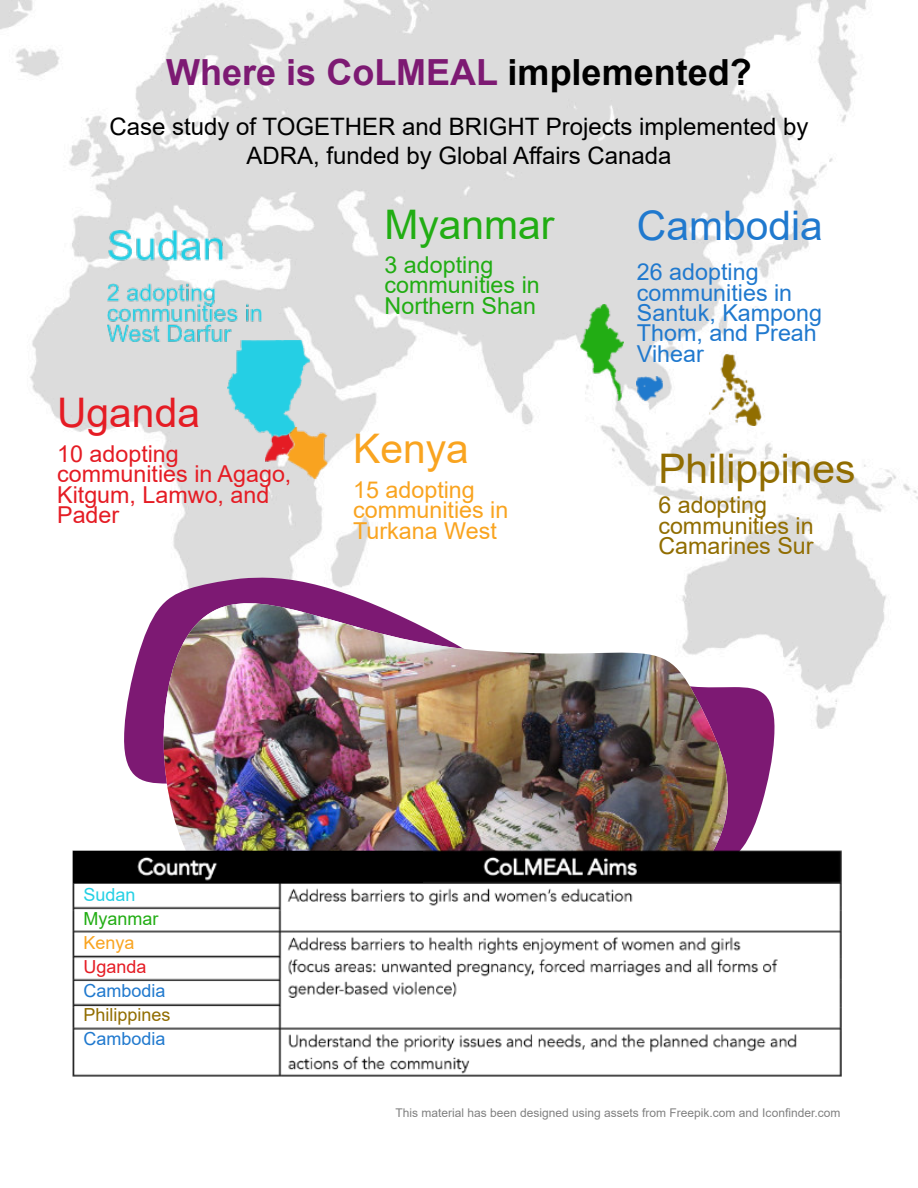
<style>
.page{position:relative;width:918px;height:1188px;background:#fff}
.page>*{position:absolute;margin:0;border:0;box-sizing:border-box;transform-origin:0 0}
.t1{font:40.8px "Arial";color:#916d01}
.t2{font:40.8px "Arial";color:#2079ce}
.t3{font:40.8px "Arial";color:#21ad13}
.t4{font:40.8px "Arial";color:#e51c24}
.t5{font:40.8px "Arial";color:#f9a420}
.t6{font:700 36px "Arial";color:#7d1a73}
.t7{font:24px/28.8px "Arial";color:#000;text-align:center}
.t8{font:23.25px/20.4px "Arial";color:#2079ce}
.t9{font:23.25px/20.4px "Arial";color:#e51c24}
.t10{font:23.25px/20.4px "Arial";color:#21ad13}
.t11{font:23.25px/20.4px "Arial";color:#916d01}
.t12{font:23.25px/20.4px "Arial";color:#f9a420}
.t13{font:18px "Arial";color:#2079ce}
.t14{font:18px "Arial";color:#916d01}
.t15{font:18px "Arial";color:#21ad13}
.t16{font:18px "Arial";color:#e51c24}
.t17{font:18px "Arial";color:#25d0e4}
.t18{font:18px "Arial";color:#f9a420}
.t19{font:12px "Arial";color:rgb(0 0 0/.5)}
.s1{color:#000}
</style>
<div class="page">
<img style="left:0;top:0;width:918px;height:729px">
<img style="left:710px;top:355px;width:52px;height:70px">
<img style="left:636px;top:377px;width:27px;height:24px">
<img style="left:266px;top:428px;width:62px;height:50px">
<img style="left:581px;top:305px;width:42px;height:96px">
<svg style="left:123px;top:577px;width:450px;height:207px"></svg>
<svg style="left:732px;top:682px;width:44px;height:169px;fill:#7d1973"></svg>
<img style="left:228px;top:341px;width:83px;height:96px">
<img style="left:108px;top:230px;width:154px;height:113px">
<svg style="left:160px;top:598px;width:572px;height:253px"></svg>
<img style="left:163px;top:603px;width:566px;height:248px">
<img style="left:73px;top:851px;width:768px;height:225px">
<h2 class="t6" style="left:166px;top:58px;width:587px">Where is CoLMEAL <span class="s1">implemented?</span></h2>
<p class="t7" style="left:110px;top:114px;width:700px">Case study of TOGETHER and BRIGHT Projects implemented by<br>ADRA, funded by Global Affairs Canada</p>
<h1 class="t3" style="left:385px;top:210px;width:171px">Myanmar</h1>
<p class="t10" style="left:385px;top:257px;width:157px">3 adopting communities in<br>Northern Shan</p>
<h1 class="t4" style="left:57px;top:397px;width:144px">Uganda</h1>
<p class="t9" style="left:57px;top:446px;width:236px">10 adopting communities in Agago,<br>Kitgum, Lamwo, and<br>Pader</p>
<h1 class="t5" style="left:353px;top:433px;width:117px">Kenya</h1>
<p class="t12" style="left:353px;top:482px;width:157px">15 adopting communities in<br>Turkana West</p>
<h1 class="t2" style="left:637px;top:210px;width:187px">Cambodia</h1>
<p class="t8" style="left:637px;top:264px;width:187px">26 adopting communities in<br>Santuk, Kampong<br>Thom, and Preah<br>Vihear</p>
<h1 class="t1" style="left:658px;top:453px;width:199px">Philippines</h1>
<p class="t11" style="left:658px;top:497px;width:157px">6 adopting communities in<br>Camarines Sur</p>
<p class="t17" style="left:84px;top:888px;width:54px">Sudan</p>
<p class="t15" style="left:84px;top:912px;width:77px">Myanmar</p>
<p class="t18" style="left:84px;top:936px;width:53px">Kenya</p>
<p class="t16" style="left:84px;top:960px;width:65px">Uganda</p>
<p class="t13" style="left:84px;top:984px;width:84px">Cambodia</p>
<p class="t14" style="left:84px;top:1008px;width:89px">Philippines</p>
<p class="t13" style="left:84px;top:1032px;width:84px">Cambodia</p>
<p class="t19" style="left:395px;top:1108px;width:446px">This material has been designed using assets from Freepik.com and Iconfinder.com</p>
</div>
